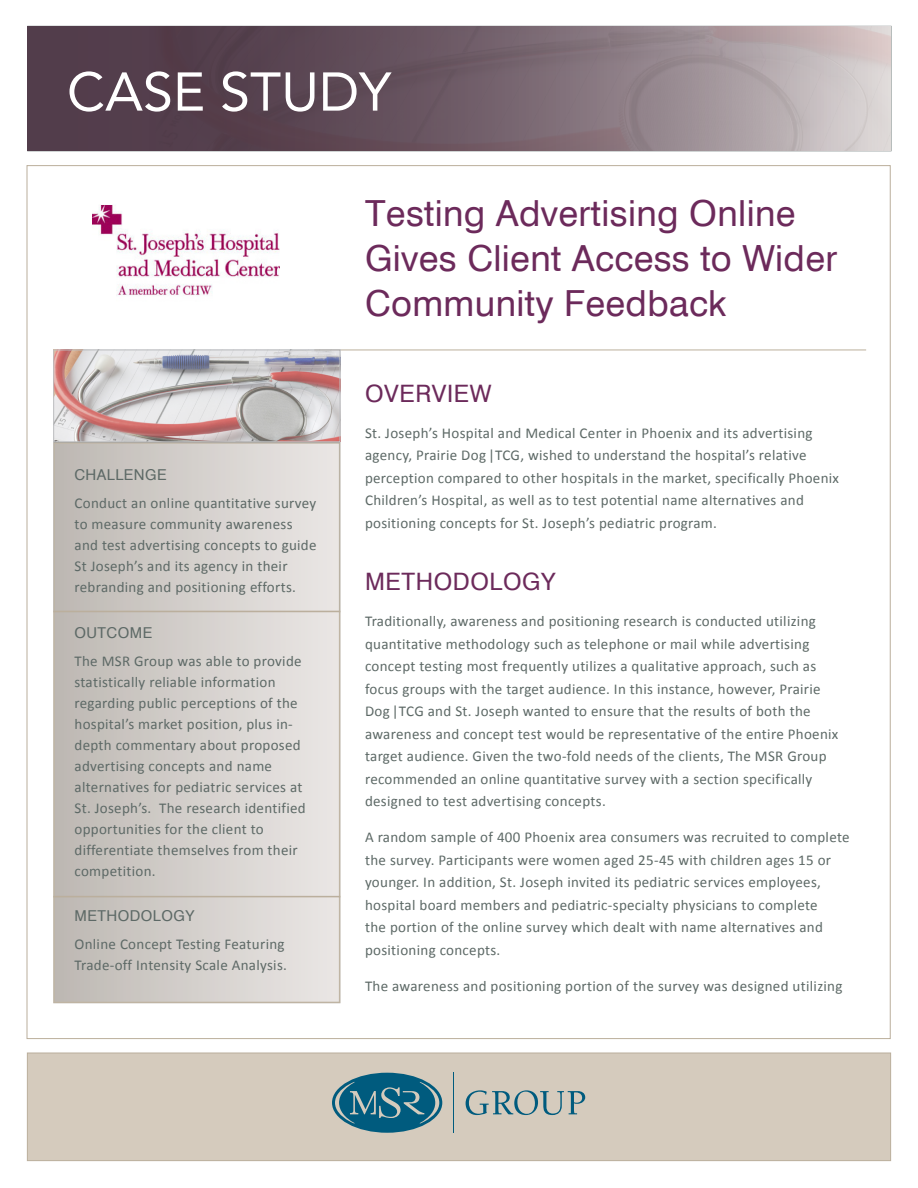
<style>
.page{position:relative;width:918px;height:1188px;background:#fff}
.page>*{position:absolute;margin:0;border:0;box-sizing:border-box;transform-origin:0 0}
.t1{font:54px "Avenir LT Std";color:#fff}
.t2{font:36px/45px "Swiss 721 BT";letter-spacing:.01em;color:#6c2a5b}
.t3{font:24px "Swiss 721 BT";letter-spacing:.025em;color:#6c2a5b}
.t4{font:15px/22.5px "Calibri";letter-spacing:.02em;color:#5d6966}
.t5{font:15px "Swiss 721 BT";letter-spacing:.03em;color:#5d6966}
</style>
<div class="page">
<div style="left:27px;top:165px;width:864px;height:874px;background:#fff;border:1px solid #bbaf9c"></div>
<div style="left:54px;top:443px;width:286px;height:169px;background:linear-gradient(to right,#bdb8b2,#ebe7e6)"></div>
<div style="left:53px;top:442px;width:287px;height:170px;border:2px solid #bbaf9c"></div>
<hr style="left:314px;top:350px;width:552px;height:1px;background:#bbaf9c">
<div style="left:27px;top:26px;width:864px;height:125px;background:#533e4c"></div>
<img style="left:305px;top:26px;width:586px;height:125px">
<img style="left:55px;top:352px;width:283px;height:88px">
<div style="left:53px;top:350px;width:287px;height:92px;border:1px solid #999b9e"></div>
<img style="left:93px;top:205px;width:187px;height:91px">
<div style="left:54px;top:611px;width:286px;height:286px;background:linear-gradient(to right,#bdb8b2,#ebe7e6)"></div>
<div style="left:53px;top:611px;width:287px;height:286px;border:2px solid #bbaf9c"></div>
<div style="left:54px;top:897px;width:286px;height:105px;background:linear-gradient(to right,#bdb8b2,#ebe7e6)"></div>
<div style="left:53px;top:896px;width:287px;height:107px;border:2px solid #bbaf9c"></div>
<div style="left:27px;top:1053px;width:864px;height:108px;background:#d5cbbd;border:1px solid #bbaf9c"></div>
<svg style="left:332px;top:1073px;width:110px;height:60px"></svg>
<svg style="left:466px;top:1090px;width:119px;height:25px"></svg>
<hr style="left:454px;top:1073px;width:1px;height:60px;background:#005b7e">
<p class="t1" style="left:67px;top:61px;width:326px">CASE STUDY</p>
<p class="t5" style="left:75px;top:466px;width:94px">CHALLENGE</p>
<p class="t4" style="left:75px;top:493px;width:244px;line-height:21px">Conduct an online quantitative survey to measure community awareness and test advertising concepts to guide St Joseph’s and its agency in their rebranding and positioning efforts.</p>
<p class="t5" style="left:75px;top:624px;width:79px">OUTCOME</p>
<p class="t4" style="left:75px;top:650px;width:233px;line-height:21px">The MSR Group was able to provide statistically reliable information regarding public perceptions of the hospital’s market position, plus in&shy;depth commentary about proposed advertising concepts and name alternatives for pediatric services at St. Joseph’s. The research identified opportunities for the client to differentiate themselves from their competition.</p>
<p class="t5" style="left:75px;top:907px;width:121px">METHODOLOGY</p>
<p class="t4" style="left:75px;top:934px;width:214px;line-height:21px">Online Concept Testing Featuring<br>Trade-off Intensity Scale Analysis.</p>
<p class="t2" style="left:365px;top:190px;width:474px">Testing Advertising Online<br>Gives Client Access to Wider<br>Community Feedback</p>
<p class="t3" style="left:365px;top:379px;width:128px">OVERVIEW</p>
<p class="t4" style="left:365px;top:421px;width:476px">St. Joseph’s Hospital and Medical Center in Phoenix and its advertising agency, Prairie Dog |TCG, wished to understand the hospital’s relative perception compared to other hospitals in the market, specifically Phoenix Children’s Hospital, as well as to test potential name alternatives and positioning concepts for St. Joseph’s pediatric program.</p>
<p class="t3" style="left:365px;top:567px;width:192px">METHODOLOGY</p>
<p class="t4" style="left:365px;top:610px;width:475px">Traditionally, awareness and positioning research is conducted utilizing quantitative methodology such as telephone or mail while advertising concept testing most frequently utilizes a qualitative approach, such as focus groups with the target audience. In this instance, however, Prairie Dog |TCG and St. Joseph wanted to ensure that the results of both the awareness and concept test would be representative of the entire Phoenix target audience. Given the two-fold needs of the clients, The MSR Group recommended an online quantitative survey with a section specifically designed to test advertising concepts.</p>
<p class="t4" style="left:365px;top:826px;width:486px">A random sample of 400 Phoenix area consumers was recruited to complete the survey. Participants were women aged 25-45 with children ages 15 or younger. In addition, St. Joseph invited its pediatric services employees, hospital board members and pediatric-specialty physicians to complete<br>the portion of the online survey which dealt with name alternatives and positioning concepts.</p>
<p class="t4" style="left:365px;top:975px;width:479px">The awareness and positioning portion of the survey was designed utilizing</p>
</div>
